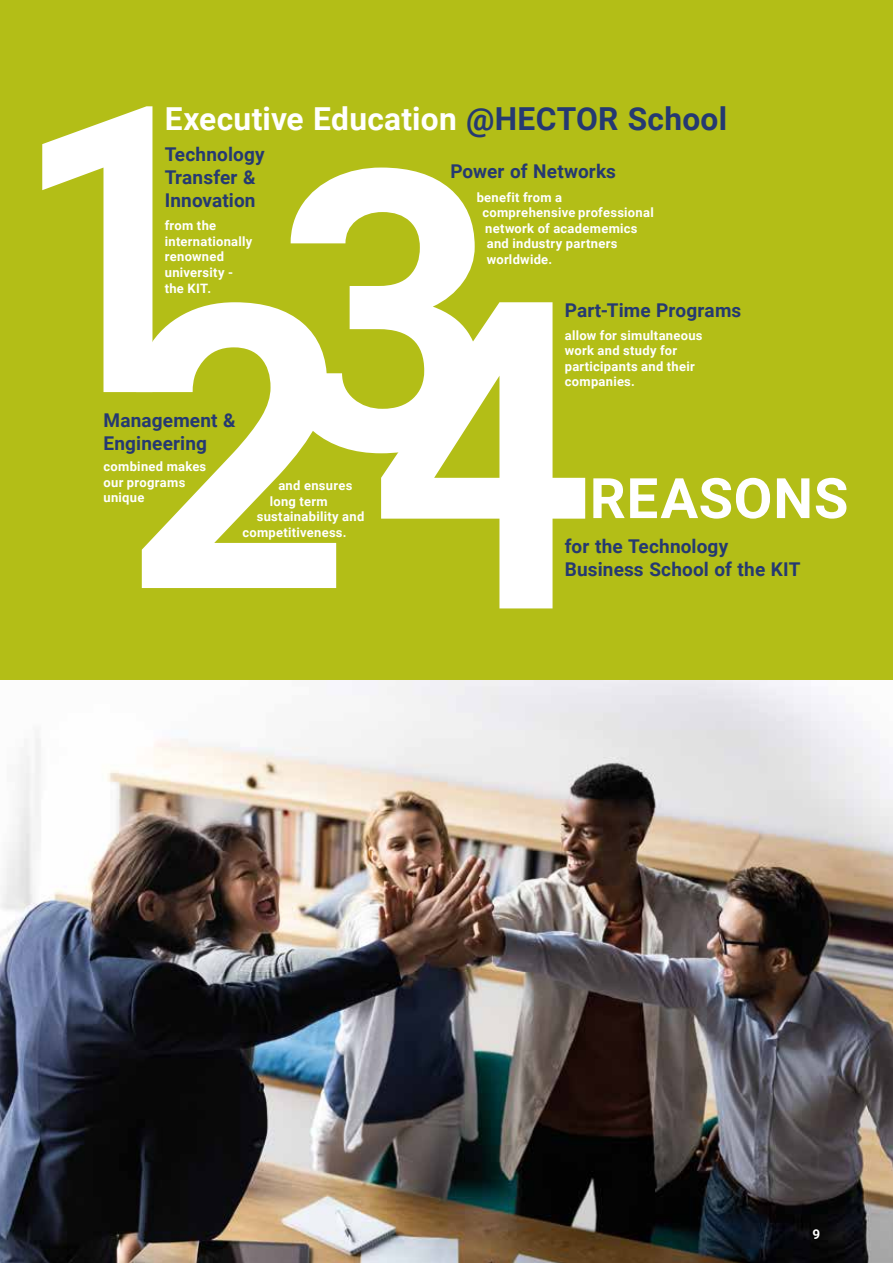
<style>
.page{position:relative;width:893px;height:1263px;background:#fff}
.page>*{position:absolute;margin:0;border:0;box-sizing:border-box;transform-origin:0 0}
.t1{font:700 31.65px "Roboto";letter-spacing:.01em;color:#fff}
.t2{font:700 19.05px/22.8px "Roboto";letter-spacing:.005em;color:#253971}
.t3{font:700 13.5px "Roboto";color:#fff}
.t4{font:700 12.9px/15.6px "Roboto";letter-spacing:.025em;color:#fff}
.s1{color:#253971}
</style>
<div class="page">
<div style="left:0;top:0;width:893px;height:680px;background:#b3be17"></div>
<svg style="left:42px;top:106px;width:110px;height:286px"></svg>
<svg style="left:136px;top:302px;width:200px;height:286px;fill:#fff"></svg>
<svg style="left:287px;top:168px;width:188px;height:285px;fill:#fff"></svg>
<svg style="left:381px;top:302px;width:204px;height:306px;fill:#fff"></svg>
<svg style="left:593px;top:478px;width:253px;height:41px"></svg>
<img style="left:0;top:680px;width:893px;height:583px">
<h1 class="t1" style="left:165px;top:97px;width:564px">Executive Education <span class="s1">@HECTOR School</span></h1>
<h2 class="t2" style="left:165px;top:142px;width:101px">Technology<br>Transfer &amp;<br>Innovation</h2>
<p class="t4" style="left:165px;top:217px;width:89px">from the internationally renowned university - the KIT.</p>
<h2 class="t2" style="left:103px;top:408px;width:134px">Management &amp;<br>Engineering</h2>
<p class="t4" style="left:103px;top:458px;width:104px">combined makes our programs unique</p>
<p class="t4" style="left:278px;top:477px;width:76px">and ensures</p>
<p class="t4" style="left:270px;top:493px;width:59px">long term</p>
<p class="t4" style="left:257px;top:508px;width:109px">sustainability and</p>
<p class="t4" style="left:242px;top:524px;width:106px">competitiveness.</p>
<h2 class="t2" style="left:450px;top:159px;width:167px">Power of Networks</h2>
<p class="t4" style="left:477px;top:189px;width:87px">benefit from a</p>
<p class="t4" style="left:482px;top:204px;width:173px">comprehensive professional</p>
<p class="t4" style="left:485px;top:220px;width:154px">network of academemics</p>
<p class="t4" style="left:487px;top:236px;width:132px">and industry partners</p>
<p class="t4" style="left:487px;top:251px;width:67px">worldwide.</p>
<h2 class="t2" style="left:565px;top:298px;width:178px">Part-Time Programs</h2>
<p class="t4" style="left:565px;top:327px;width:139px">allow for simultaneous work and study for participants and their companies.</p>
<h2 class="t2" style="left:565px;top:534px;width:237px">for the Technology<br>Business School of the KIT</h2>
<p class="t3" style="left:813px;top:1225px;width:9px">9</p>
</div>
